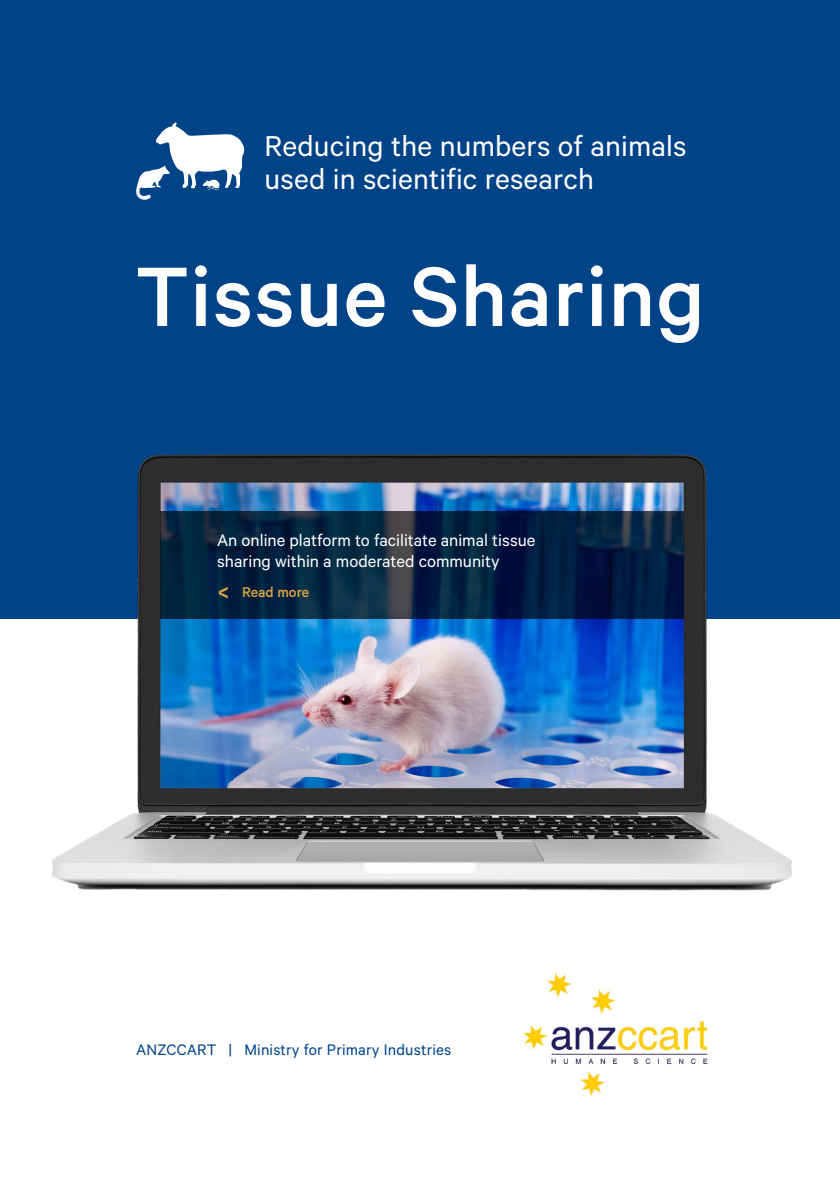
<style>
.page{position:relative;width:840px;height:1191px;background:#fff}
.page>*{position:absolute;margin:0;border:0;box-sizing:border-box;transform-origin:0 0}
.t1{font:500 94.8px "Calibre";letter-spacing:.01em;color:#fff}
.t2{font:32.4px/33px "Calibre";letter-spacing:.005em;color:#fff}
.t3{font:18.8px/21.2px "Calibre";color:#fff}
.t4{font:17.2px "Calibre";letter-spacing:.01em;color:#004387}
.t5{font:500 16px "Calibre";color:#daa342}
.s1{font-size:28.2px}
</style>
<div class="page">
<div style="left:0;top:0;width:839px;height:618px;background:#004387"></div>
<svg style="left:136px;top:122px;width:108px;height:78px"></svg>
<img style="left:0;top:454px;width:839px;height:437px">
<svg style="left:160px;top:510px;width:523px;height:108px;background:#072341"></svg>
<img style="left:523px;top:973px;width:186px;height:122px">
<h2 class="t2" style="left:264px;top:128px;width:423px">Reducing the numbers of animals used in scientific research</h2>
<h1 class="t1" style="left:135px;top:241px;width:571px">Tissue Sharing</h1>
<p class="t3" style="left:217px;top:529px;width:320px">An online platform to facilitate animal tissue sharing within a moderated community</p>
<p class="t5" style="left:217px;top:583px;width:94px"><span class="s1">&lt;</span> Read more</p>
<p class="t4" style="left:136px;top:1039px;width:316px">ANZCCART | Ministry for Primary Industries</p>
</div>
